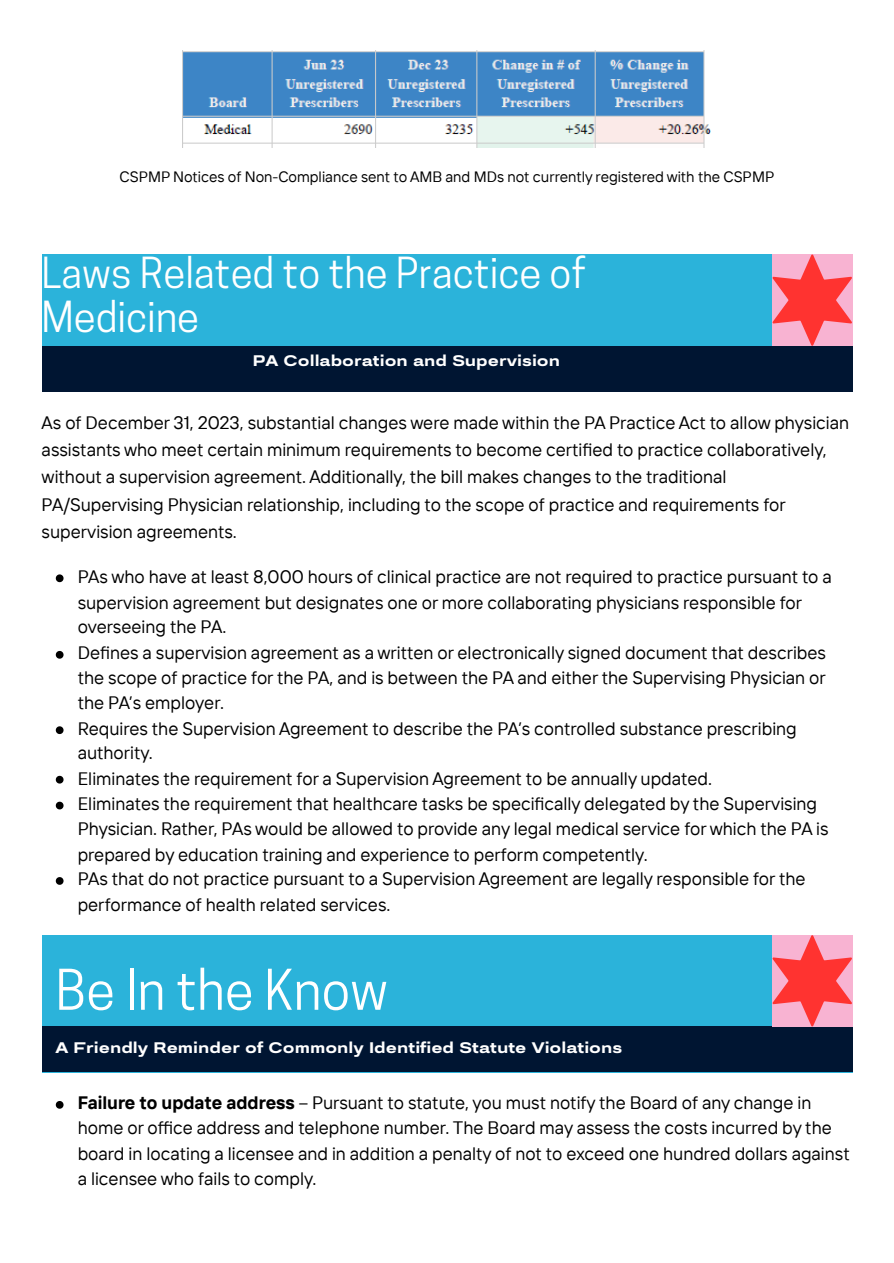
<style>
.page{position:relative;width:894px;height:1263px;background:#fff}
.page>*{position:absolute;margin:0;border:0;box-sizing:border-box;transform-origin:0 0}
.t1{font:52.65px "Cooper Hewitt";color:#fff}
.t2{font:40.2px/43.8px "Cooper Hewitt";color:#fff}
.t3{font:18px/27.3px "TT Interphases";color:#000}
.t4{font:600 expanded 15.3px "Prachason Neue";color:#fff}
.t5{font:15px "TT Interphases";color:#000}
.s1{font-weight:700}
</style>
<div class="page">
<img style="left:182px;top:50px;width:529px;height:97px">
<div style="left:42px;top:254px;width:810px;height:137px;background:#2bb3da"></div>
<div style="left:42px;top:346px;width:810px;height:45px;background:#001532"></div>
<div style="left:772px;top:254px;width:80px;height:92px;background:#f8b3d2"></div>
<svg style="left:772px;top:254px;width:79px;height:91px"></svg>
<svg style="left:56px;top:574px;width:7px;height:8px"></svg>
<svg style="left:56px;top:651px;width:7px;height:8px"></svg>
<svg style="left:56px;top:726px;width:7px;height:8px"></svg>
<svg style="left:56px;top:776px;width:7px;height:7px"></svg>
<svg style="left:56px;top:802px;width:7px;height:7px"></svg>
<svg style="left:56px;top:877px;width:7px;height:8px"></svg>
<div style="left:42px;top:935px;width:810px;height:137px;background:#2bb3da"></div>
<div style="left:42px;top:1027px;width:810px;height:45px;background:#001532"></div>
<svg style="left:772px;top:935px;width:79px;height:91px;background:#fb7786"></svg>
<svg style="left:56px;top:1101px;width:7px;height:8px"></svg>
<p class="t5" style="left:119px;top:167px;width:656px">CSPMP Notices of Non-Compliance sent to AMB and MDs not currently registered with the CSPMP</p>
<p class="t2" style="left:42px;top:256px;width:546px">Laws Related to the Practice of<br>Medicine</p>
<p class="t4" style="left:253px;top:353px;width:309px">PA Collaboration and Supervision</p>
<p class="t3" style="left:42px;top:408px;width:808px">As of December 31, 2023, substantial changes were made within the PA Practice Act to allow physician assistants who meet certain minimum requirements to become certified to practice collaboratively, without a supervision agreement. Additionally, the bill makes changes to the traditional PA/Supervising Physician relationship, including to the scope of practice and requirements for supervision agreements.</p>
<p class="t3" style="left:78px;top:563px;width:755px;line-height:25.3px">PAs who have at least 8,000 hours of clinical practice are not required to practice pursuant to a supervision agreement but designates one or more collaborating physicians responsible for overseeing the PA.</p>
<p class="t3" style="left:78px;top:640px;width:749px;line-height:24.8px;text-align:justify">Defines a supervision agreement as a written or electronically signed document that describes the scope of practice for the PA, and is between the PA and either the Supervising Physician or the PA’s employer.</p>
<p class="t3" style="left:78px;top:715px;width:720px;line-height:24.8px">Requires the Supervision Agreement to describe the PA’s controlled substance prescribing authority.</p>
<p class="t3" style="left:78px;top:765px;width:635px">Eliminates the requirement for a Supervision Agreement to be annually updated.</p>
<p class="t3" style="left:78px;top:791px;width:752px;line-height:25.3px">Eliminates the requirement that healthcare tasks be specifically delegated by the Supervising<br>Physician. Rather, PAs would be allowed to provide any legal medical service for which the PA is prepared by education training and experience to perform competently.</p>
<p class="t3" style="left:78px;top:866px;width:729px;line-height:25.8px">PAs that do not practice pursuant to a Supervision Agreement are legally responsible for the performance of health related services.</p>
<p class="t1" style="left:55px;top:970px;width:334px">Be In the Know</p>
<p class="t4" style="left:55px;top:1041px;width:568px">A Friendly Reminder of Commonly Identified Statute Violations</p>
<p class="t3" style="left:78px;top:1090px;width:773px;line-height:25.2px"><span class="s1">Failure to update address</span> – Pursuant to statute, you must notify the Board of any change in home or office address and telephone number. The Board may assess the costs incurred by the board in locating a licensee and in addition a penalty of not to exceed one hundred dollars against a licensee who fails to comply.</p>
</div>
